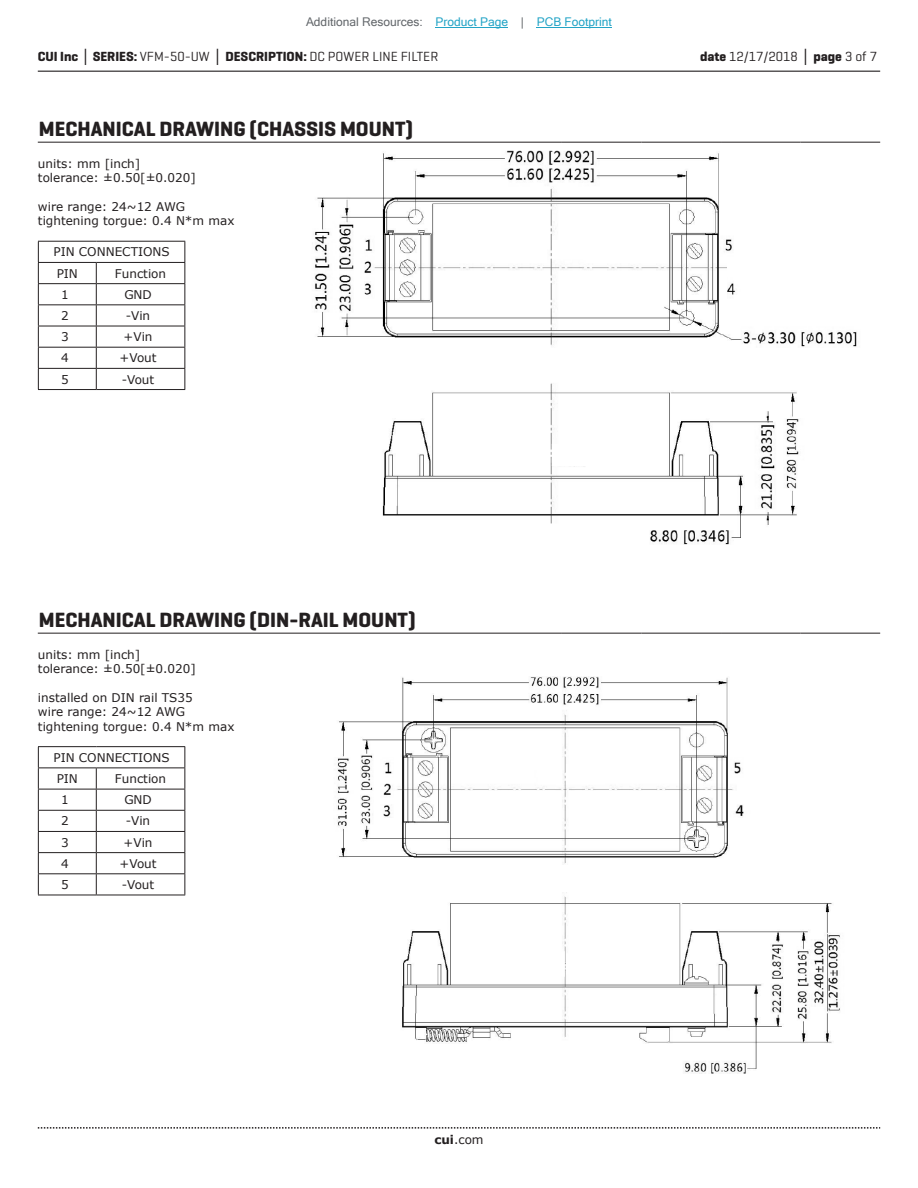
<style>
.page{position:relative;width:918px;height:1188px;background:#fff}
.page>*{position:absolute;margin:0;border:0;box-sizing:border-box;transform-origin:0 0}
.t1{font:700 21px "Geogrotesque";color:#231f20}
.t2{font:13.5px "Geogrotesque";color:#231f20}
.t3{font:12px/14.4px "Verdana";color:#231f20}
.t4{font:12px "Microsoft Sans Serif";color:#23a4c6}
.s1{color:#63676b}
.s2{font-weight:700}
.s3{font-family:"Verdana";font-weight:700}
</style>
<div class="page">
<hr style="left:38px;top:71px;width:842px;height:1px;background:#231f20">
<svg style="left:38px;top:1127px;width:842px;height:2px"></svg>
<img style="left:337px;top:676px;width:503px;height:398px">
<hr style="left:38px;top:633px;width:524px;height:1px;background:#231f20">
<hr style="left:562px;top:633px;width:79px;height:1px;background:#231f20">
<hr style="left:641px;top:633px;width:80px;height:1px;background:#231f20">
<hr style="left:721px;top:633px;width:80px;height:1px;background:#231f20">
<hr style="left:801px;top:633px;width:79px;height:1px;background:#231f20">
<img style="left:315px;top:150px;width:542px;height:395px">
<hr style="left:38px;top:142px;width:524px;height:1px;background:#231f20">
<hr style="left:562px;top:142px;width:79px;height:1px;background:#231f20">
<hr style="left:641px;top:142px;width:80px;height:1px;background:#231f20">
<hr style="left:721px;top:142px;width:80px;height:1px;background:#231f20">
<hr style="left:801px;top:142px;width:79px;height:1px;background:#231f20">
<hr style="left:38px;top:241px;width:58px;height:1px;background:#231f20">
<hr style="left:96px;top:241px;width:89px;height:1px;background:#231f20">
<hr style="left:38px;top:262px;width:58px;height:1px;background:#231f20">
<hr style="left:96px;top:262px;width:89px;height:1px;background:#231f20">
<hr style="left:38px;top:283px;width:58px;height:1px;background:#231f20">
<hr style="left:96px;top:283px;width:89px;height:1px;background:#231f20">
<hr style="left:38px;top:304px;width:58px;height:1px;background:#231f20">
<hr style="left:96px;top:304px;width:89px;height:1px;background:#231f20">
<hr style="left:38px;top:326px;width:58px;height:1px;background:#231f20">
<hr style="left:96px;top:326px;width:89px;height:1px;background:#231f20">
<hr style="left:38px;top:347px;width:58px;height:1px;background:#231f20">
<hr style="left:96px;top:347px;width:89px;height:1px;background:#231f20">
<hr style="left:38px;top:368px;width:58px;height:1px;background:#231f20">
<hr style="left:96px;top:368px;width:89px;height:1px;background:#231f20">
<hr style="left:38px;top:389px;width:58px;height:1px;background:#231f20">
<hr style="left:96px;top:389px;width:89px;height:1px;background:#231f20">
<svg style="left:38px;top:242px;width:1px;height:147px"></svg>
<svg style="left:96px;top:263px;width:1px;height:126px"></svg>
<svg style="left:184px;top:242px;width:1px;height:147px"></svg>
<hr style="left:38px;top:746px;width:58px;height:1px;background:#231f20">
<hr style="left:96px;top:746px;width:89px;height:1px;background:#231f20">
<hr style="left:38px;top:768px;width:58px;height:1px;background:#231f20">
<hr style="left:96px;top:768px;width:89px;height:1px;background:#231f20">
<hr style="left:38px;top:789px;width:58px;height:1px;background:#231f20">
<hr style="left:96px;top:789px;width:89px;height:1px;background:#231f20">
<hr style="left:38px;top:810px;width:58px;height:1px;background:#231f20">
<hr style="left:96px;top:810px;width:89px;height:1px;background:#231f20">
<hr style="left:38px;top:831px;width:58px;height:1px;background:#231f20">
<hr style="left:96px;top:831px;width:89px;height:1px;background:#231f20">
<hr style="left:38px;top:852px;width:58px;height:1px;background:#231f20">
<hr style="left:96px;top:852px;width:89px;height:1px;background:#231f20">
<hr style="left:38px;top:873px;width:58px;height:1px;background:#231f20">
<hr style="left:96px;top:873px;width:89px;height:1px;background:#231f20">
<hr style="left:38px;top:895px;width:58px;height:1px;background:#231f20">
<hr style="left:96px;top:895px;width:89px;height:1px;background:#231f20">
<svg style="left:38px;top:747px;width:1px;height:148px"></svg>
<svg style="left:96px;top:768px;width:1px;height:127px"></svg>
<svg style="left:184px;top:747px;width:1px;height:148px"></svg>
<hr style="left:436px;top:27px;width:72px;height:1px;background:#23a4c6">
<hr style="left:537px;top:27px;width:75px;height:1px;background:#23a4c6">
<p class="t4" style="left:306px;top:15px;width:307px"><span class="s1">Additional Resources:</span> Product Page <span class="s1">|</span> PCB Footprint</p>
<p class="t2" style="left:38px;top:48px;width:402px"><span class="s2">CUI Inc</span> <span class="s3">│</span> <span class="s2">SERIES:</span> VFM-50-UW <span class="s3">│</span> <span class="s2">DESCRIPTION:</span> DC POWER LINE FILTER</p>
<p class="t2" style="left:700px;top:48px;width:179px"><span class="s2">date</span> 12/17/2018 <span class="s3">│</span> <span class="s2">page</span> 3 of 7</p>
<h1 class="t1" style="left:39px;top:116px;width:376px">MECHANICAL DRAWING (CHASSIS MOUNT)</h1>
<p class="t3" style="left:38px;top:156px;width:159px">units: mm [inch] tolerance: ±0.50[±0.020]</p>
<p class="t3" style="left:38px;top:199px;width:198px">wire range: 24~12 AWG tightening torgue: 0.4 N*m max</p>
<p class="t3" style="left:53px;top:241px;width:118px;line-height:21.3px">PIN CONNECTIONS<br>PIN</p>
<p class="t3" style="left:115px;top:266px;width:53px">Function</p>
<p class="t3" style="left:61px;top:287px;width:9px">1</p>
<p class="t3" style="left:124px;top:287px;width:29px">GND</p>
<p class="t3" style="left:61px;top:308px;width:9px">2</p>
<p class="t3" style="left:126px;top:308px;width:26px">-Vin</p>
<p class="t3" style="left:61px;top:330px;width:9px">3</p>
<p class="t3" style="left:124px;top:330px;width:30px">+Vin</p>
<p class="t3" style="left:61px;top:351px;width:9px">4</p>
<p class="t3" style="left:120px;top:351px;width:39px">+Vout</p>
<p class="t3" style="left:61px;top:372px;width:9px">5</p>
<p class="t3" style="left:122px;top:372px;width:34px">-Vout</p>
<h1 class="t1" style="left:39px;top:607px;width:378px">MECHANICAL DRAWING (DIN-RAIL MOUNT)</h1>
<p class="t3" style="left:38px;top:647px;width:159px">units: mm [inch] tolerance: ±0.50[±0.020]</p>
<p class="t3" style="left:38px;top:690px;width:198px">installed on DIN rail TS35<br>wire range: 24~12 AWG tightening torgue: 0.4 N*m max</p>
<p class="t3" style="left:53px;top:747px;width:118px;line-height:21.3px">PIN CONNECTIONS<br>PIN</p>
<p class="t3" style="left:115px;top:771px;width:53px">Function</p>
<p class="t3" style="left:61px;top:793px;width:9px">1</p>
<p class="t3" style="left:124px;top:793px;width:29px">GND</p>
<p class="t3" style="left:61px;top:814px;width:9px">2</p>
<p class="t3" style="left:126px;top:814px;width:26px">-Vin</p>
<p class="t3" style="left:61px;top:835px;width:9px">3</p>
<p class="t3" style="left:124px;top:835px;width:30px">+Vin</p>
<p class="t3" style="left:61px;top:856px;width:9px">4</p>
<p class="t3" style="left:120px;top:856px;width:39px">+Vout</p>
<p class="t3" style="left:61px;top:877px;width:9px">5</p>
<p class="t3" style="left:122px;top:877px;width:34px">-Vout</p>
<p class="t3" style="left:434px;top:1132px;width:51px"><span class="s2">cui</span>.com</p>
</div>
